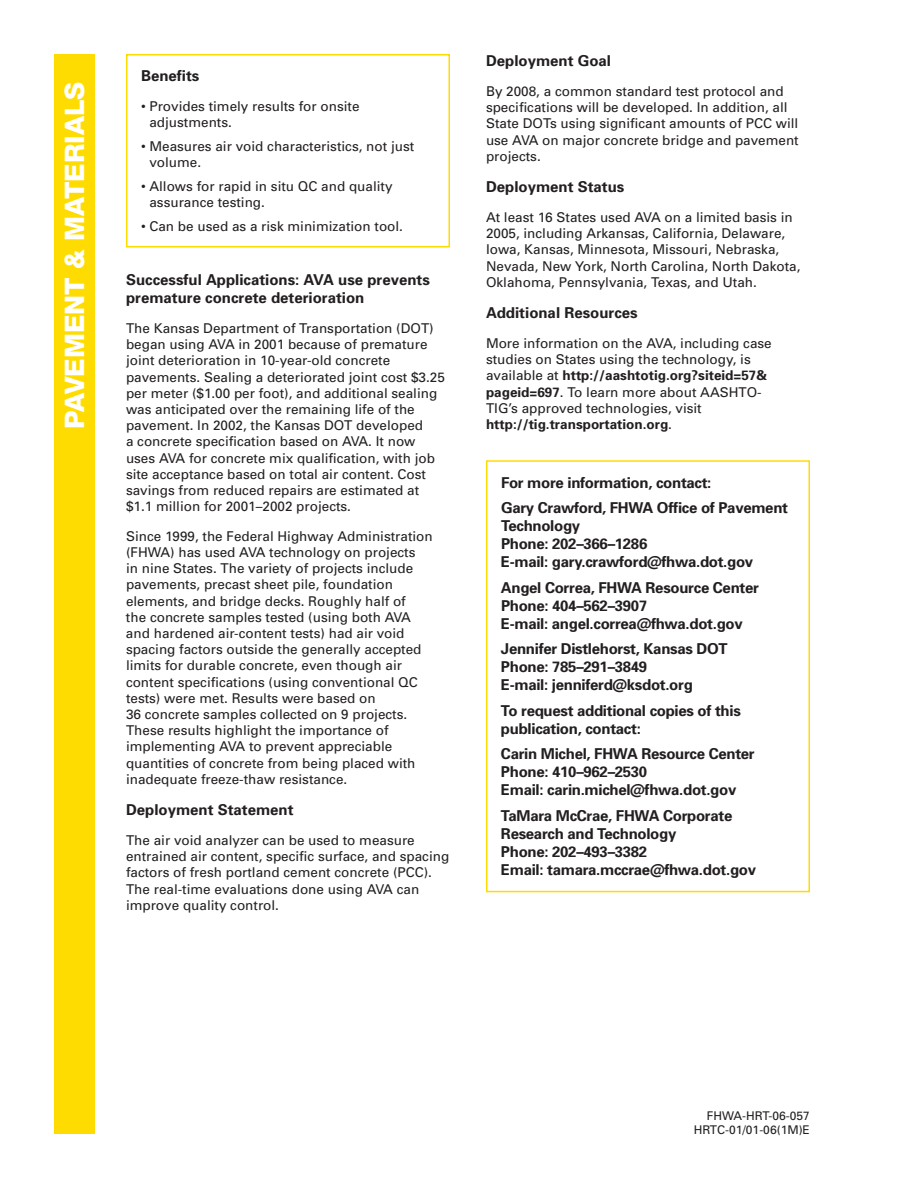
<style>
.page{position:relative;width:918px;height:1188px;background:#fff}
.page>*{position:absolute;margin:0;border:0;box-sizing:border-box;transform-origin:0 0}
.t1{font:800 27px "Helvetica Neue";color:#fff}
.t2{font:700 15px/18px "Univers";letter-spacing:-.02em;color:#231f20}
.t3{font:700 15px/18px "Univers";color:#231f20}
.t4{font:13.5px/16.2px "Univers";color:#231f20}
.t5{font:12px/14.4px "Univers";color:#231f20;text-align:right}
.s1{font-weight:700}
</style>
<div class="page">
<div style="left:126px;top:54px;width:324px;height:194px;border:2px solid #ffdc01"></div>
<div style="left:486px;top:460px;width:324px;height:432px;border:2px solid #ffdc01"></div>
<div style="left:54px;top:54px;width:41px;height:1080px;background:#ffdc01"></div>
<h1 class="t1" style="left:59px;top:429px;width:348px;rotate:-90deg">PAVEMENT &amp; MATERIALS</h1>
<p class="t2" style="left:141px;top:66px;width:60px">Benefits</p>
<p class="t4" style="left:149px;top:98px;width:212px;text-indent:-8px">• Provides timely results for onsite adjustments.</p>
<p class="t4" style="left:149px;top:138px;width:266px;text-indent:-8px">• Measures air void characteristics, not just volume.</p>
<p class="t4" style="left:149px;top:178px;width:245px;text-indent:-8px">• Allows for rapid in situ QC and quality assurance testing.</p>
<p class="t4" style="left:141px;top:218px;width:264px">• Can be used as a risk minimization tool.</p>
<p class="t3" style="left:126px;top:270px;width:305px">Successful Applications: AVA use prevents premature concrete deterioration</p>
<p class="t4" style="left:126px;top:320px;width:320px">The Kansas Department of Transportation (DOT) began using AVA in 2001 because of premature joint deterioration in 10-year-old concrete pavements. Sealing a deteriorated joint cost $3.25 per meter ($1.00 per foot), and additional sealing was anticipated over the remaining life of the pavement. In 2002, the Kansas DOT developed<br>a concrete specification based on AVA. It now uses AVA for concrete mix qualification, with job site acceptance based on total air content. Cost savings from reduced repairs are estimated at $1.1 million for 2001–2002 projects.</p>
<p class="t4" style="left:126px;top:528px;width:308px">Since 1999, the Federal Highway Administration (FHWA) has used AVA technology on projects<br>in nine States. The variety of projects include pavements, precast sheet pile, foundation elements, and bridge decks. Roughly half of<br>the concrete samples tested (using both AVA and hardened air-content tests) had air void spacing factors outside the generally accepted limits for durable concrete, even though air content specifications (using conventional QC tests) were met. Results were based on<br>36 concrete samples collected on 9 projects.<br>These results highlight the importance of implementing AVA to prevent appreciable quantities of concrete from being placed with inadequate freeze-thaw resistance.</p>
<p class="t3" style="left:126px;top:801px;width:169px">Deployment Statement</p>
<p class="t4" style="left:126px;top:832px;width:325px">The air void analyzer can be used to measure entrained air content, specific surface, and spacing factors of fresh portland cement concrete (PCC).<br>The real-time evaluations done using AVA can improve quality control.</p>
<p class="t3" style="left:486px;top:51px;width:127px">Deployment Goal</p>
<p class="t4" style="left:486px;top:83px;width:314px">By 2008, a common standard test protocol and specifications will be developed. In addition, all State DOTs using significant amounts of PCC will use AVA on major concrete bridge and pavement projects.</p>
<p class="t3" style="left:486px;top:177px;width:140px">Deployment Status</p>
<p class="t4" style="left:486px;top:209px;width:316px">At least 16 States used AVA on a limited basis in 2005, including Arkansas, California, Delaware, Iowa, Kansas, Minnesota, Missouri, Nebraska, Nevada, New York, North Carolina, North Dakota, Oklahoma, Pennsylvania, Texas, and Utah.</p>
<p class="t3" style="left:486px;top:303px;width:153px">Additional Resources</p>
<p class="t4" style="left:486px;top:335px;width:287px">More information on the AVA, including case studies on States using the technology, is available at <span class="s1">http://aashtotig.org?siteid=57&amp; pageid=697</span>. To learn more about AASHTO-TIG’s approved technologies, visit <span class="s1">http://tig.transportation.org</span>.</p>
<p class="t2" style="left:501px;top:469px;width:289px;line-height:25.5px">For more information, contact:<br>Gary Crawford, FHWA Office of Pavement</p>
<p class="t2" style="left:501px;top:516px;width:254px">Technology<br>Phone: 202–366–1286<br>E-mail: gary.crawford@fhwa.dot.gov</p>
<p class="t2" style="left:501px;top:578px;width:259px">Angel Correa, FHWA Resource Center<br>Phone: 404–562–3907<br>E-mail: angel.correa@fhwa.dot.gov</p>
<p class="t2" style="left:501px;top:639px;width:228px">Jennifer Distlehorst, Kansas DOT<br>Phone: 785–291–3849<br>E-mail: jenniferd@ksdot.org</p>
<p class="t2" style="left:501px;top:701px;width:241px">To request additional copies of this publication, contact:</p>
<p class="t2" style="left:501px;top:744px;width:255px">Carin Michel, FHWA Resource Center<br>Phone: 410–962–2530<br>Email: carin.michel@fhwa.dot.gov</p>
<p class="t2" style="left:501px;top:806px;width:257px">TaMara McCrae, FHWA Corporate<br>Research and Technology<br>Phone: 202–493–3382<br>Email: tamara.mccrae@fhwa.dot.gov</p>
<p class="t5" style="left:694px;top:1108px;width:118px">FHWA-HRT-06-057<br>HRTC-01/01-06(1M)E</p>
</div>
